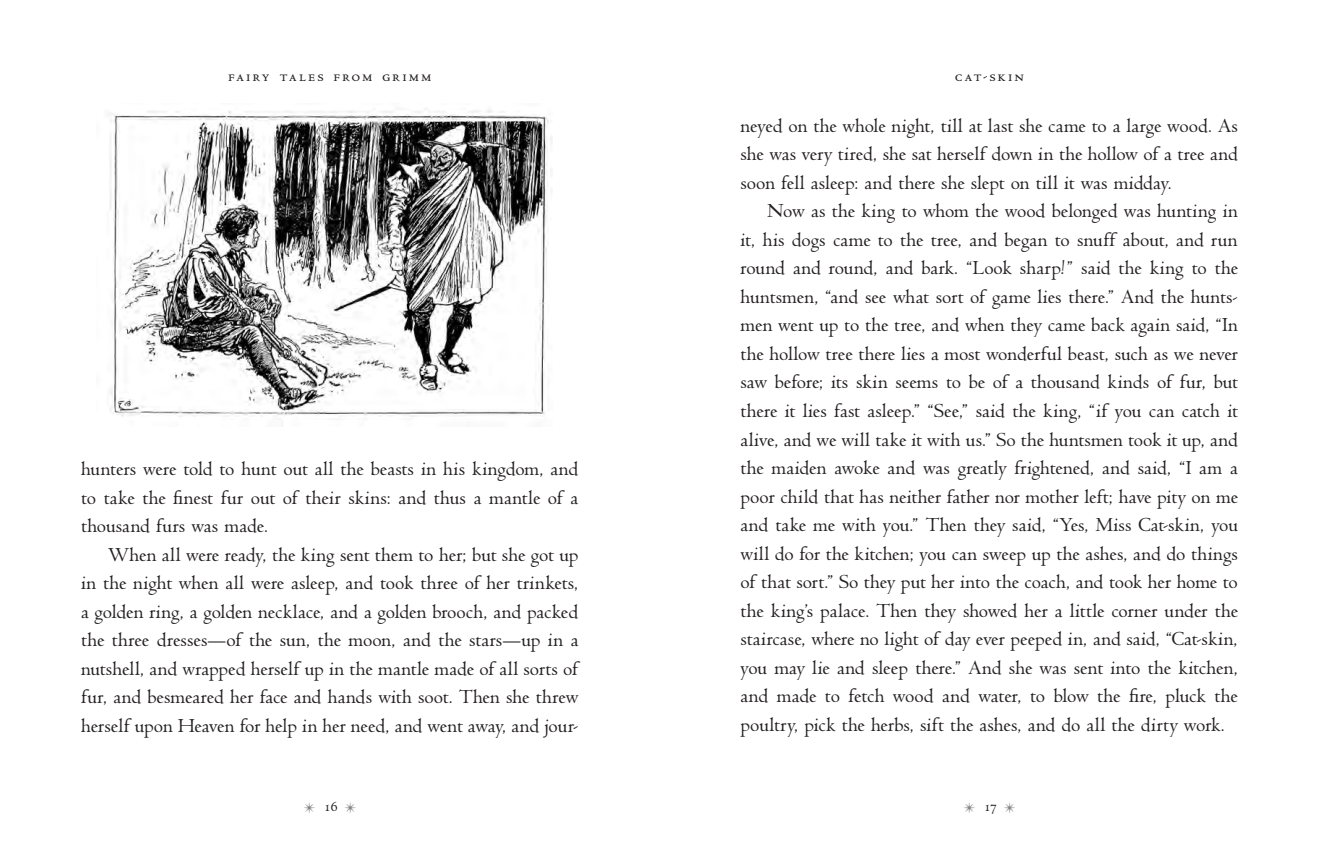
<style>
.page{position:relative;width:1319px;height:864px;background:#fff}
.page>*{position:absolute;margin:0;border:0;box-sizing:border-box;transform-origin:0 0}
.tx{font:21px/28.5px "Jenson Classico";color:#231f20;text-align:justify}
.t1{font:18px "Jenson Classico SC";letter-spacing:.145em;color:#231f20}
.t2{font:16.5px "Jenson Classico";color:#231f20}
.s1{color:#808285}
</style>
<div class="page">
<img style="left:110px;top:108px;width:442px;height:318px">
<p class="t1" style="left:228px;top:67px;width:204px">fairy tales from grimm</p>
<p class="t1" style="left:955px;top:67px;width:70px">cat-skin</p>
<p class="tx" style="left:81px;top:455px;width:498px">hunters were told to hunt out all the beasts in his kingdom, and to take the finest fur out of their skins: and thus a mantle of a thousand furs was made.</p>
<p class="tx" style="left:81px;top:541px;width:499px;text-indent:27px">When all were ready, the king sent them to her; but she got up in the night when all were asleep, and took three of her trinkets, a golden ring, a golden necklace, and a golden brooch, and packed the three dresses—of the sun, the moon, and the stars—up in a nutshell, and wrapped herself up in the mantle made of all sorts of fur, and besmeared her face and hands with soot. Then she threw herself upon Heaven for help in her need, and went away, and jour-</p>
<p class="tx" style="left:740px;top:112px;width:498px">neyed on the whole night, till at last she came to a large wood. As she was very tired, she sat herself down in the hollow of a tree and soon fell asleep: and there she slept on till it was midday.</p>
<p class="tx" style="left:740px;top:198px;width:499px;text-indent:27px">Now as the king to whom the wood belonged was hunting in it, his dogs came to the tree, and began to snuff about, and run round and round, and bark. “Look sharp!” said the king to the huntsmen, “and see what sort of game lies there.” And the hunts&shy;men went up to the tree, and when they came back again said, “In the hollow tree there lies a most wonderful beast, such as we never saw before; its skin seems to be of a thousand kinds of fur, but there it lies fast asleep.” “See,” said the king, “if you can catch it alive, and we will take it with us.” So the huntsmen took it up, and the maiden awoke and was greatly frightened, and said, “I am a poor child that has neither father nor mother left; have pity on me and take me with you.” Then they said, “Yes, Miss Cat-skin, you will do for the kitchen; you can sweep up the ashes, and do things of that sort.” So they put her into the coach, and took her home to the king’s palace. Then they showed her a little corner under the staircase, where no light of day ever peeped in, and said, “Cat-skin, you may lie and sleep there.” And she was sent into the kitchen, and made to fetch wood and water, to blow the fire, pluck the poultry, pick the herbs, sift the ashes, and do all the dirty work.</p>
<p class="t2" style="left:303px;top:797px;width:54px"><span class="s1">✴</span> 16<span class="s1">✴</span></p>
<p class="t2" style="left:963px;top:797px;width:54px"><span class="s1">✴</span> 17<span class="s1">✴</span></p>
</div>
